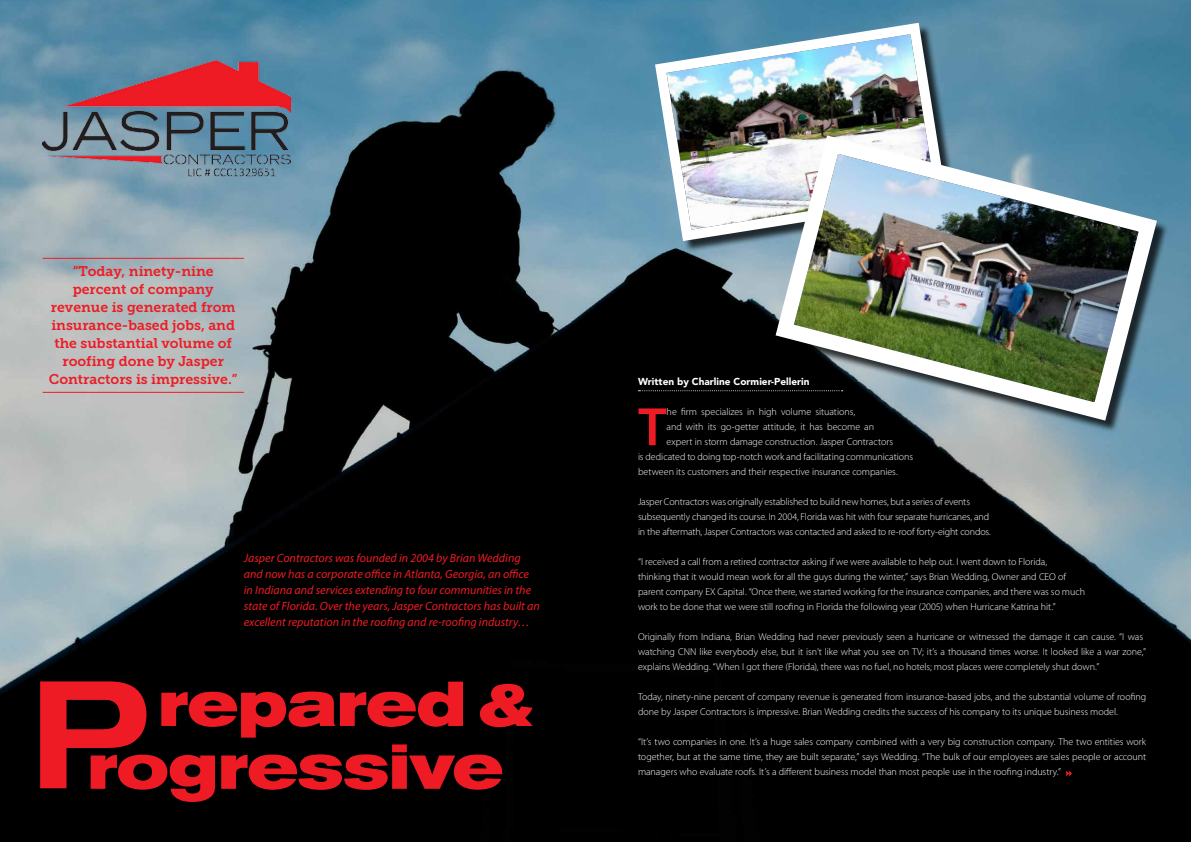
<style>
.page{position:relative;width:1191px;height:842px;background:#fff}
.page>*{position:absolute;margin:0;border:0;box-sizing:border-box;transform-origin:0 0}
.t1{font:500 expanded 151.3px "Akzidenz Grotesk BQ";color:#ee1b24}
.t2{font:700 expanded 62.8px "Akzidenz Grotesk BQ";color:#ee1b24}
.t3{font:600 54.5px "Myriad Pro";color:#ee1b24}
.t4{font:14px/18px "Museo Slab 700";color:#ee1b24;text-align:center}
.t5{font:italic 12px/16px "Myriad Pro";color:#ee1b24}
.t6{font:300 10px/15px "Myriad Pro";letter-spacing:-.005em;color:#fff}
.t7{font:900 10px "Avenir LT Std";color:#fff}
</style>
<div class="page">
<img style="left:0;top:0;width:1191px;height:842px">
<img style="left:649px;top:17px;width:303px;height:230px">
<img style="left:43px;top:54px;width:248px;height:124px">
<svg style="left:91px;top:744px;width:411px;height:58px;background:#620b0e"></svg>
<svg style="left:161px;top:682px;width:302px;height:56px;background:#6a0b10"></svg>
<svg style="left:638px;top:390px;width:128px;height:1px"></svg>
<img style="left:766px;top:126px;width:400px;height:304px">
<hr style="left:43px;top:258px;width:201px;height:1px;background:#ee1b24">
<hr style="left:43px;top:392px;width:201px;height:1px;background:#ee1b24">
<svg style="left:1066px;top:770px;width:6px;height:6px"></svg>
<h3 class="t4" style="left:49px;top:262px;width:190px">“Today, ninety-nine percent of company revenue is generated from insurance-based jobs, and the substantial volume of roofing done by Jasper<br>Contractors is impressive.”</h3>
<h1 class="t1" style="left:29px;top:648px;width:121px">P</h1>
<p class="t5" style="left:244px;top:549px;width:297px">Jasper Contractors was founded in 2004 by Brian Wedding and now has a corporate office in Atlanta, Georgia, an office in Indiana and services extending to four communities in the state of Florida. Over the years, Jasper Contractors has built an excellent reputation in the roofing and re-roofing industry…</p>
<h2 class="t2" style="left:479px;top:668px;width:55px">&amp;</h2>
<p class="t7" style="left:638px;top:375px;width:173px">Written by Charline Cormier-Pellerin</p>
<h3 class="t3" style="left:638px;top:392px;width:30px">T</h3>
<p class="t6" style="left:666px;top:404px;width:190px">he firm specializes in high volume situations,</p>
<p class="t6" style="left:666px;top:419px;width:209px">and with its go-getter attitude, it has become an</p>
<p class="t6" style="left:666px;top:434px;width:228px">expert in storm damage construction. Jasper Contractors</p>
<p class="t6" style="left:638px;top:449px;width:276px">is dedicated to doing top-notch work and facilitating communications</p>
<p class="t6" style="left:638px;top:464px;width:261px">between its customers and their respective insurance companies.</p>
<p class="t6" style="left:638px;top:494px;width:354px">Jasper Contractors was originally established to build new homes, but a series of events subsequently changed its course. In 2004, Florida was hit with four separate hurricanes, and in the aftermath, Jasper Contractors was contacted and asked to re-roof forty-eight condos.</p>
<p class="t6" style="left:638px;top:554px;width:448px">“I received a call from a retired contractor asking if we were available to help out. I went down to Florida,<br>thinking that it would mean work for all the guys during the winter,” says Brian Wedding, Owner and CEO of parent company EX Capital. “Once there, we started working for the insurance companies, and there was so much work to be done that we were still roofing in Florida the following year (2005) when Hurricane Katrina hit.”</p>
<p class="t6" style="left:638px;top:629px;width:510px">Originally from Indiana, Brian Wedding had never previously seen a hurricane or witnessed the damage it can cause. “I was watching CNN like everybody else, but it isn’t like what you see on TV; it’s a thousand times worse. It looked like a war zone,” explains Wedding. “When I got there (Florida), there was no fuel, no hotels; most places were completely shut down.”</p>
<p class="t6" style="left:638px;top:689px;width:510px">Today, ninety-nine percent of company revenue is generated from insurance-based jobs, and the substantial volume of roofing done by Jasper Contractors is impressive. Brian Wedding credits the success of his company to its unique business model.</p>
<p class="t6" style="left:638px;top:734px;width:509px;text-align:justify">“It’s two companies in one. It’s a huge sales company combined with a very big construction company. The two entities work together, but at the same time, they are built separate,” says Wedding. “The bulk of our employees are sales people or account managers who evaluate roofs. It’s a different business model than most people use in the roofing industry.”</p>
</div>
